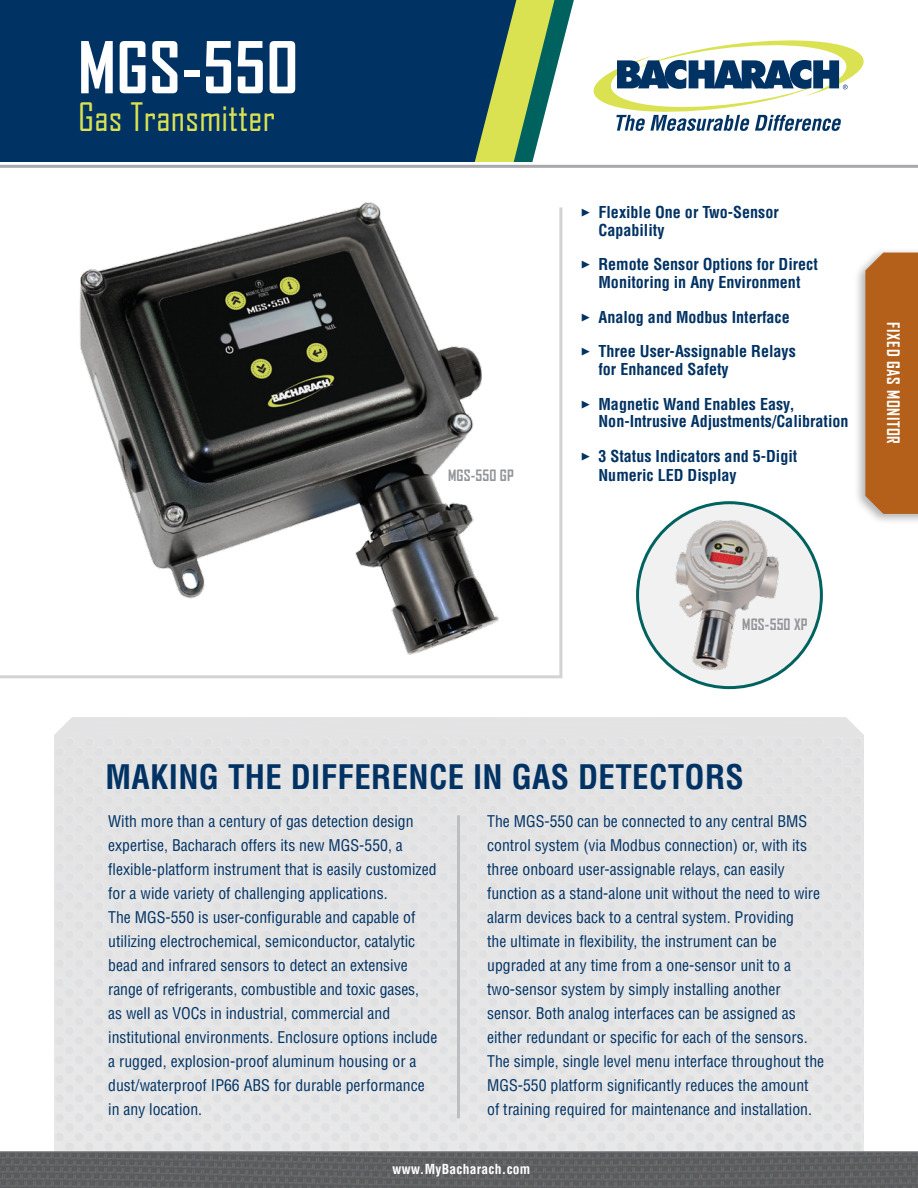
<style>
.page{position:relative;width:918px;height:1188px;background:#fff}
.page>*{position:absolute;margin:0;border:0;box-sizing:border-box;transform-origin:0 0}
.t1{font:700 68.4px "Agency FB";letter-spacing:.01em;color:#fff}
.t2{font:37.5px "Agency FB";letter-spacing:.01em;color:#dae252}
.t3{font:700 condensed 33px "Helvetica LT Std";letter-spacing:.01em;color:#003263}
.t4{font:700 16.5px "Agency FB";letter-spacing:.04em;color:#fff}
.t5{font:700 condensed 16.05px/17.4px "Helvetica LT Std";color:#003263}
.t6{font:condensed 15.75px/24px "Helvetica LT Std";color:#003263}
.t7{font:700 15px "Agency FB";letter-spacing:.01em;color:#939598}
.t8{font:700 condensed 13.5px "Helvetica LT Std";letter-spacing:.02em;color:#fff}
</style>
<div class="page">
<div style="left:638px;top:503px;width:183px;height:185px;background:#f1f1f2;border-radius:50%"></div>
<img style="left:665px;top:518px;width:136px;height:152px">
<div style="left:0;top:0;width:473px;height:162px;background:#003263"></div>
<hr style="left:0;top:675px;width:560px;height:3px;background:#d1d3d4">
<hr style="left:0;top:165px;width:918px;height:3px;background:#a7a9ac">
<img style="left:79px;top:202px;width:420px;height:453px">
<hr style="left:559px;top:207px;width:3px;height:471px;background:#d1d3d4">
<hr style="left:457px;top:815px;width:3px;height:303px;background:#bcbec0">
<svg style="left:473px;top:0;width:101px;height:162px"></svg>
<svg style="left:593px;top:40px;width:271px;height:91px"></svg>
<svg style="left:0;top:1151px;width:918px;height:37px;background:#616164"></svg>
<div style="left:854px;top:247px;width:64px;height:278px;background:#000;opacity:.3"></div>
<div style="left:865px;top:253px;width:53px;height:261px;background:#b4601b"></div>
<h1 class="t1" style="left:78px;top:25px;width:222px">MGS-550</h1>
<h2 class="t2" style="left:78px;top:94px;width:199px">Gas Transmitter</h2>
<p class="t7" style="left:448px;top:466px;width:67px">MGS-550 GP</p>
<p class="t5" style="left:598px;top:204px;width:182px;text-indent:-18px">✓ Flexible One or Two-Sensor<br>Capability</p>
<p class="t5" style="left:580px;top:256px;width:239px;text-align:center">✓ Remote Sensor Options for Direct<br>Monitoring in Any Environment</p>
<p class="t5" style="left:580px;top:308px;width:211px">✓ Analog and Modbus Interface</p>
<p class="t5" style="left:599px;top:343px;width:199px;text-indent:-18px">✓ Three User-Assignable Relays for Enhanced Safety</p>
<p class="t5" style="left:599px;top:395px;width:252px;text-indent:-18px">✓ Magnetic Wand Enables Easy,<br>Non-Intrusive Adjustments/Calibration</p>
<p class="t5" style="left:599px;top:446px;width:200px;line-height:19.5px;text-indent:-18px">✓ 3 Status Indicators and 5-Digit<br>Numeric LED Display</p>
<p class="t4" style="left:904px;top:322px;width:123px;rotate:90deg">FIXED GAS MONITOR</p>
<p class="t7" style="left:742px;top:615px;width:67px">MGS-550 XP</p>
<h3 class="t3" style="left:106px;top:756px;width:640px">MAKING THE DIFFERENCE IN GAS DETECTORS</h3>
<p class="t6" style="left:108px;top:809px;width:331px">With more than a century of gas detection design expertise, Bacharach offers its new MGS-550, a flexible-platform instrument that is easily customized for a wide variety of challenging applications.<br>The MGS-550 is user-configurable and capable of utilizing electrochemical, semiconductor, catalytic bead and infrared sensors to detect an extensive range of refrigerants, combustible and toxic gases,<br>as well as VOCs in industrial, commercial and institutional environments. Enclosure options include a rugged, explosion-proof aluminum housing or a dust/waterproof IP66 ABS for durable performance in any location.</p>
<p class="t6" style="left:487px;top:809px;width:339px">The MGS-550 can be connected to any central BMS control system (via Modbus connection) or, with its three onboard user-assignable relays, can easily function as a stand-alone unit without the need to wire alarm devices back to a central system. Providing<br>the ultimate in flexibility, the instrument can be upgraded at any time from a one-sensor unit to a two-sensor system by simply installing another sensor. Both analog interfaces can be assigned as either redundant or specific for each of the sensors.<br>The simple, single level menu interface throughout the MGS-550 platform significantly reduces the amount of training required for maintenance and installation.</p>
<p class="t8" style="left:393px;top:1160px;width:139px">www.MyBacharach.com</p>
</div>
